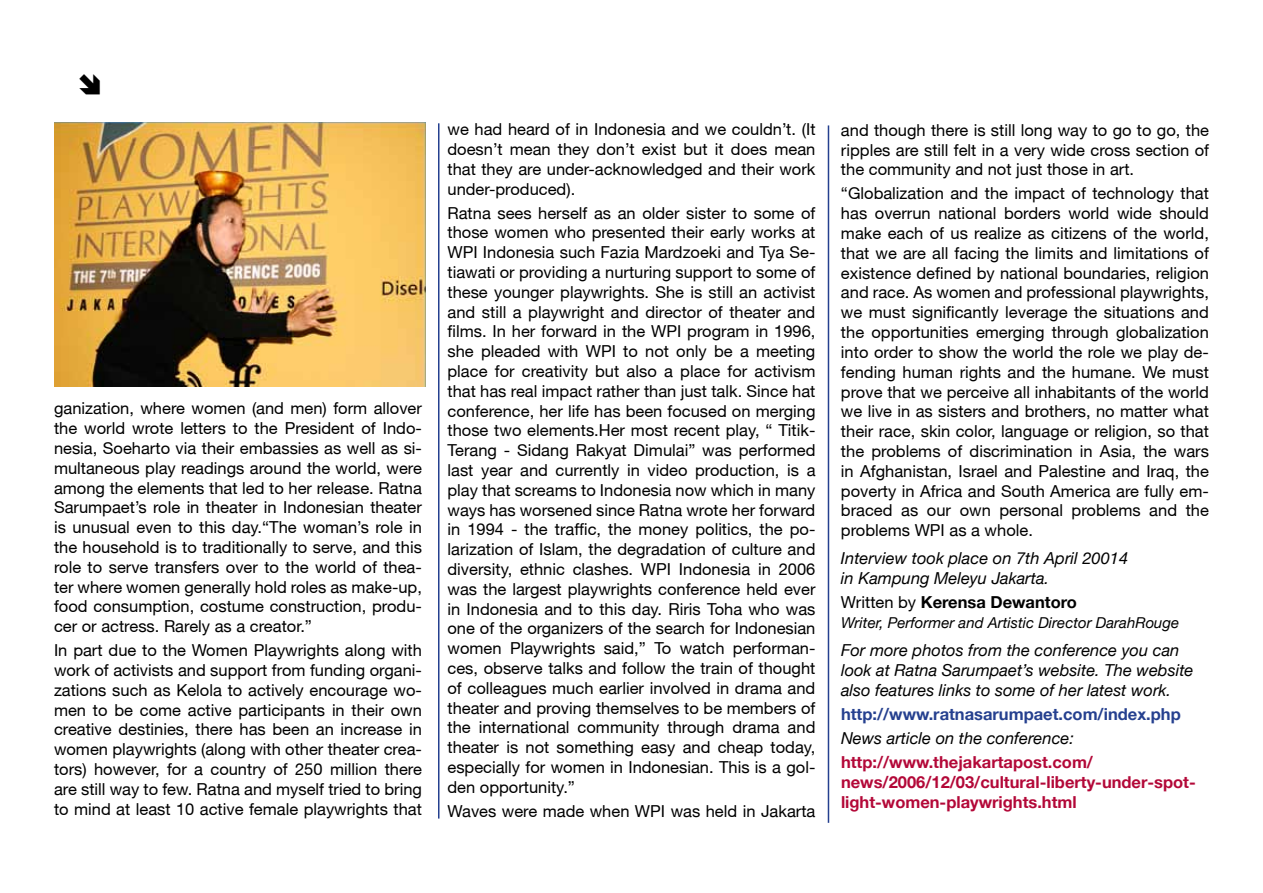
<style>
.page{position:relative;width:1263px;height:893px;background:#fff}
.page>*{position:absolute;margin:0;border:0;box-sizing:border-box;transform-origin:0 0}
.t1{font:16.5px/19.8px "Helvetica Neue";color:#000;text-align:justify}
.t2{font:italic 16.5px/19.8px "Helvetica Neue";color:#000}
.t3{font:700 16.5px/19.8px "Helvetica Neue";color:#b30838}
.t4{font:700 16.5px "Helvetica Neue";color:#25408f}
.t5{font:700 16.5px "Helvetica Neue";color:#000}
.t6{font:italic 15px "Helvetica Neue";color:#000}
.s1{font-weight:400}
</style>
<div class="page">
<img style="left:54px;top:123px;width:371px;height:263px">
<hr style="left:438px;top:123px;width:1px;height:696px;background:#25408f">
<hr style="left:828px;top:125px;width:1px;height:698px;background:#25408f">
<p class="t1" style="left:54px;top:398px;width:369px">ganization, where women (and men) form allover the world wrote letters to the President of Indo&shy;nesia, Soeharto via their embassies as well as si&shy;multaneous play readings around the world, were among the elements that led to her release. Ratna Sarumpaet’s role in theater in Indonesian theater is unusual even to this day.“The woman’s role in the household is to traditionally to serve, and this role to serve transfers over to the world of thea&shy;ter where women generally hold roles as make-up, food consumption, costume construction, produ&shy;cer or actress. Rarely as a creator.”</p>
<p class="t1" style="left:54px;top:640px;width:369px">In part due to the Women Playwrights along with work of activists and support from funding organi&shy;zations such as Kelola to actively encourage wo&shy;men to be come active participants in their own creative destinies, there has been an increase in women playwrights (along with other theater crea&shy;tors) however, for a country of 250 million there are still way to few. Ratna and myself tried to bring to mind at least 10 active female playwrights that</p>
<p class="t1" style="left:447px;top:119px;width:369px">we had heard of in Indonesia and we couldn’t. (It doesn’t mean they don’t exist but it does mean that they are under-acknowledged and their work under-produced).</p>
<p class="t1" style="left:447px;top:203px;width:369px">Ratna sees herself as an older sister to some of those women who presented their early works at WPI Indonesia such Fazia Mardzoeki and Tya Se&shy;tiawati or providing a nurturing support to some of these younger playwrights. She is still an activist and still a playwright and director of theater and films. In her forward in the WPI program in 1996, she pleaded with WPI to not only be a meeting place for creativity but also a place for activism that has real impact rather than just talk. Since hat conference, her life has been focused on merging those two elements.Her most recent play, “ Titik-Terang - Sidang Rakyat Dimulai” was performed last year and currently in video production, is a play that screams to Indonesia now which in many ways has worsened since Ratna wrote her forward in 1994 - the traffic, the money politics, the po&shy;larization of Islam, the degradation of culture and diversity, ethnic clashes. WPI Indonesia in 2006 was the largest playwrights conference held ever in Indonesia and to this day. Riris Toha who was one of the organizers of the search for Indonesian women Playwrights said,” To watch performan&shy;ces, observe talks and follow the train of thought of colleagues much earlier involved in drama and theater and proving themselves to be members of the international community through drama and theater is not something easy and cheap today, especially for women in Indonesian. This is a gol&shy;den opportunity.”</p>
<p class="t1" style="left:447px;top:801px;width:369px">Waves were made when WPI was held in Jakarta</p>
<p class="t1" style="left:841px;top:120px;width:369px">and though there is still long way to go to go, the ripples are still felt in a very wide cross section of the community and not just those in art.</p>
<p class="t1" style="left:841px;top:183px;width:369px">“Globalization and the impact of technology that has overrun national borders world wide should make each of us realize as citizens of the world, that we are all facing the limits and limitations of existence defined by national boundaries, religion and race. As women and professional playwrights, we must significantly leverage the situations and the opportunities emerging through globalization into order to show the world the role we play de&shy;fending human rights and the humane. We must prove that we perceive all inhabitants of the world we live in as sisters and brothers, no matter what their race, skin color, language or religion, so that the problems of discrimination in Asia, the wars in Afghanistan, Israel and Palestine and Iraq, the poverty in Africa and South America are fully em&shy;braced as our own personal problems and the problems WPI as a whole.</p>
<p class="t2" style="left:841px;top:548px;width:289px">Interview took place on 7th April 20014 in Kampung Meleyu Jakarta.</p>
<p class="t5" style="left:841px;top:592px;width:237px"><span class="s1">Written by</span> Kerensa Dewantoro</p>
<p class="t6" style="left:841px;top:614px;width:340px">Writer, Performer and Artistic Director DarahRouge</p>
<p class="t2" style="left:841px;top:640px;width:354px">For more photos from the conference you can look at Ratna Sarumpaet’s website. The website also features links to some of her latest work.</p>
<p class="t4" style="left:841px;top:704px;width:341px">http://www.ratnasarumpaet.com/index.php</p>
<p class="t2" style="left:841px;top:728px;width:234px">News article on the conference:</p>
<p class="t3" style="left:841px;top:752px;width:356px">http://www.thejakartapost.com/ news/2006/12/03/cultural-liberty-under-spot&shy;light-women-playwrights.html</p>
</div>
